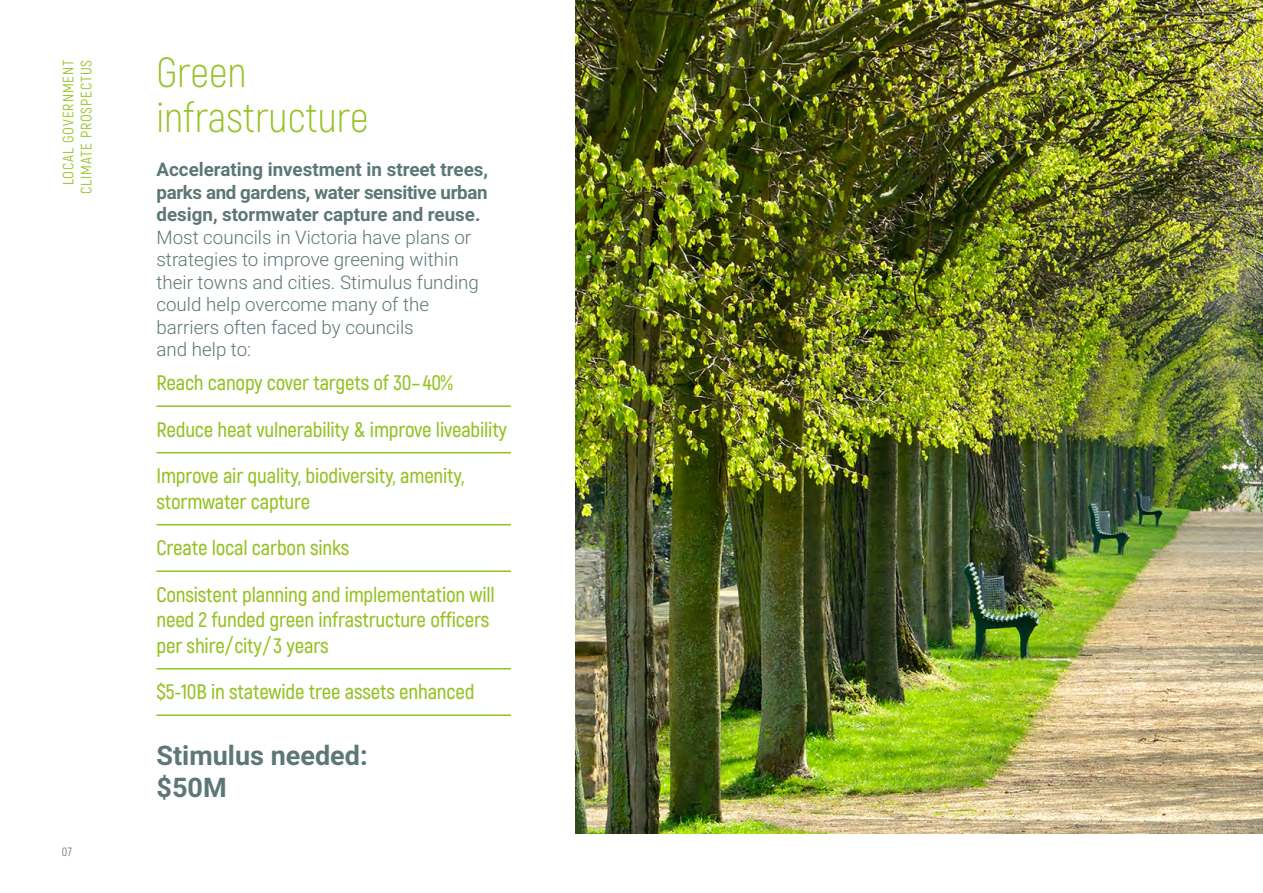
<style>
.page{position:relative;width:1263px;height:893px;background:#fff}
.page>*{position:absolute;margin:0;border:0;box-sizing:border-box;transform-origin:0 0}
.t1{font:300 42px/45px "Akrobat";color:#95c122}
.t2{font:700 27px/31.5px "Roboto";color:#5c7776}
.t3{font:600 21px/25.5px "Akrobat";letter-spacing:-.01em;color:#95c122}
.t4{font:300 18.75px/22.5px "Roboto";color:#5c7776}
.t5{font:700 18.75px/22.5px "Roboto";color:#5c7776;text-align:justify}
.t6{font:15px/18px "Akrobat";letter-spacing:.06em;color:#95c122;text-align:center}
.t7{font:12px "Akrobat";color:#5c7776}
</style>
<div class="page">
<hr style="left:156px;top:405px;width:355px;height:2px;background:#95c122">
<hr style="left:156px;top:452px;width:355px;height:1px;background:#95c122">
<hr style="left:156px;top:524px;width:355px;height:1px;background:#95c122">
<hr style="left:156px;top:570px;width:355px;height:2px;background:#95c122">
<hr style="left:156px;top:668px;width:355px;height:1px;background:#95c122">
<hr style="left:156px;top:714px;width:355px;height:2px;background:#95c122">
<img style="left:576px;top:0;width:687px;height:833px">
<p class="t6" style="left:59px;top:194px;width:136px;rotate:-90deg">LOCAL GOVERNMENT<br>CLIMATE PROSPECTUS</p>
<p class="t7" style="left:62px;top:844px;width:12px">07</p>
<h1 class="t1" style="left:156px;top:50px;width:214px">Green infrastructure</h1>
<p class="t5" style="left:156px;top:158px;width:333px">Accelerating investment in street trees, parks and gardens, water sensitive urban design, stormwater capture and reuse.</p>
<p class="t4" style="left:156px;top:225px;width:324px">Most councils in Victoria have plans or strategies to improve greening within their towns and cities. Stimulus funding could help overcome many of the barriers often faced by councils<br>and help to:</p>
<p class="t3" style="left:156px;top:370px;width:298px">Reach canopy cover targets of 30–40%</p>
<p class="t3" style="left:156px;top:417px;width:352px">Reduce heat vulnerability &amp; improve liveability</p>
<p class="t3" style="left:156px;top:463px;width:309px">Improve air quality, biodiversity, amenity, stormwater capture</p>
<p class="t3" style="left:156px;top:535px;width:195px">Create local carbon sinks</p>
<p class="t3" style="left:156px;top:582px;width:340px">Consistent planning and implementation will need 2 funded green infrastructure officers per shire/city/3 years</p>
<p class="t3" style="left:156px;top:679px;width:319px">$5-10B in statewide tree assets enhanced</p>
<p class="t2" style="left:156px;top:739px;width:213px">Stimulus needed: $50M</p>
</div>
